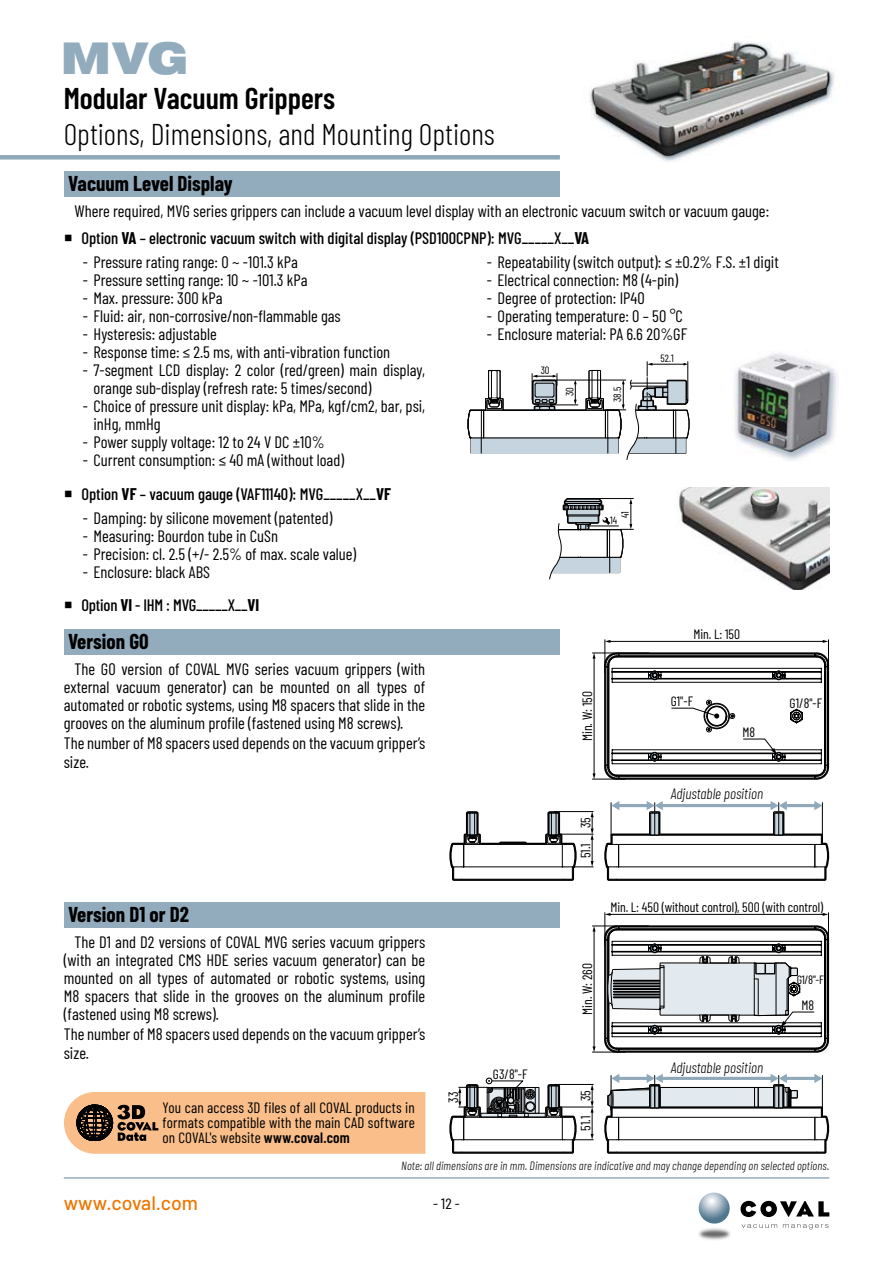
<style>
.page{position:relative;width:893px;height:1263px;background:#fff}
.page>*{position:absolute;margin:0;border:0;box-sizing:border-box;transform-origin:0 0}
.t1{font:900 45px "Pragmatica Ext";color:#92acbe}
.t2{font:300 30px "Barlow Condensed";color:#000}
.t3{font:600 30px "Barlow Condensed";color:#000}
.t4{font:700 21px "Barlow Condensed";color:#000}
.t5{font:500 19.5px "Barlow";color:#ee7601}
.t6{font:16.5px/18px "Barlow Condensed";color:#000}
.t7{font:500 16.5px/32.2px "Barlow Condensed";color:#000}
.t8{font:15px/15px "Barlow Condensed";letter-spacing:.01em;color:#000;text-align:justify}
.t9{font:italic 300 15px "Barlow Condensed";color:#000}
.t10{font:15px "Barlow Condensed";letter-spacing:.01em;color:#000;scale:1.05 1}
.t11{font:13.5px "Barlow Condensed";color:#000}
.t12{font:italic 300 12px "Barlow Condensed";letter-spacing:.015em;color:#000}
.t13{font:12px "Barlow Condensed";color:#000}
.t14{font:10.5px "Barlow Condensed";color:#000}
.s1{font-weight:500}
.s2{font-weight:700}
.s3{font-weight:400}
.s4{font-weight:600}
</style>
<div class="page">
<img style="left:590px;top:41px;width:244px;height:121px">
<hr style="left:64px;top:1177px;width:765px;height:2px;background:#92acbe">
<img style="left:699px;top:1228px;width:31px;height:12px">
<svg style="left:698px;top:1192px;width:32px;height:32px"></svg>
<svg style="left:742px;top:1224px;width:35px;height:4px"></svg>
<svg style="left:783px;top:1224px;width:45px;height:5px"></svg>
<svg style="left:740px;top:1201px;width:89px;height:16px"></svg>
<div style="left:0;top:155px;width:560px;height:5px;background:#8fa8ba"></div>
<div style="left:64px;top:171px;width:495px;height:26px;background:#92acbe"></div>
<div style="left:64px;top:629px;width:495px;height:26px;background:#92acbe"></div>
<div style="left:64px;top:902px;width:495px;height:26px;background:#92acbe"></div>
<img style="left:733px;top:353px;width:104px;height:108px">
<svg style="left:468px;top:362px;width:222px;height:98px"></svg>
<svg style="left:64px;top:1092px;width:361px;height:62px;background:#e7b281"></svg>
<hr style="left:592px;top:779px;width:34px;height:1px;background:#000">
<hr style="left:592px;top:653px;width:57px;height:1px;background:#000">
<hr style="left:594px;top:657px;width:1px;height:117px;background:#000">
<svg style="left:593px;top:773px;width:3px;height:6px"></svg>
<svg style="left:593px;top:653px;width:3px;height:6px"></svg>
<hr style="left:605px;top:639px;width:1px;height:34px;background:#000">
<hr style="left:828px;top:639px;width:1px;height:71px;background:#000">
<hr style="left:609px;top:641px;width:215px;height:1px;background:#000">
<svg style="left:605px;top:640px;width:5px;height:3px"></svg>
<svg style="left:604px;top:801px;width:225px;height:80px"></svg>
<svg style="left:449px;top:811px;width:145px;height:70px"></svg>
<svg style="left:604px;top:652px;width:225px;height:128px"></svg>
<hr style="left:592px;top:1052px;width:34px;height:1px;background:#000">
<hr style="left:592px;top:926px;width:57px;height:1px;background:#000">
<hr style="left:594px;top:930px;width:1px;height:117px;background:#000">
<svg style="left:593px;top:1046px;width:3px;height:6px"></svg>
<svg style="left:593px;top:926px;width:3px;height:5px"></svg>
<hr style="left:605px;top:912px;width:1px;height:34px;background:#000">
<hr style="left:828px;top:912px;width:1px;height:71px;background:#000">
<hr style="left:609px;top:914px;width:215px;height:1px;background:#000">
<svg style="left:605px;top:913px;width:5px;height:3px"></svg>
<svg style="left:604px;top:1074px;width:225px;height:80px"></svg>
<div style="left:486px;top:1077px;width:6px;height:7px;border:1px solid #000;border-radius:50%"></div>
<svg style="left:449px;top:1080px;width:145px;height:74px"></svg>
<svg style="left:604px;top:925px;width:225px;height:128px"></svg>
<img style="left:679px;top:487px;width:150px;height:103px">
<svg style="left:549px;top:498px;width:84px;height:81px"></svg>
<h1 class="t1" style="left:60px;top:29px;width:129px">MVG</h1>
<h2 class="t3" style="left:64px;top:77px;width:273px">Modular Vacuum Grippers</h2>
<h2 class="t2" style="left:64px;top:113px;width:433px">Options, Dimensions, and Mounting Options</h2>
<p class="t4" style="left:68px;top:169px;width:166px">Vacuum Level Display</p>
<p class="t6" style="left:81px;top:196px;width:689px;line-height:27px;text-indent:-7px">Where required, MVG series grippers can include a vacuum level display with an electronic vacuum switch or vacuum gauge:<br><span class="s1">Option</span> <span class="s2">VA</span> <span class="s1">– electronic vacuum switch with digital display (PSD100CPNP): MVG_____X__</span><span class="s2">VA</span></p>
<p class="t6" style="left:83px;top:252px;width:216px">- Pressure rating range: 0 ~ -101.3 kPa</p>
<p class="t6" style="left:83px;top:270px;width:226px">- Pressure setting range: 10 ~ -101.3 kPa</p>
<p class="t6" style="left:83px;top:288px;width:141px">- Max. pressure: 300 kPa</p>
<p class="t6" style="left:83px;top:306px;width:259px">- Fluid: air, non-corrosive/non-flammable gas</p>
<p class="t6" style="left:83px;top:324px;width:135px">- Hysteresis: adjustable</p>
<p class="t6" style="left:83px;top:342px;width:309px">- Response time: ≤ 2.5 ms, with anti-vibration function</p>
<p class="t6" style="left:94px;top:360px;width:333px;text-indent:-11px">- 7-segment LCD display: 2 color (red/green) main display, orange sub-display (refresh rate: 5 times/second)</p>
<p class="t6" style="left:94px;top:396px;width:333px;text-indent:-11px">- Choice of pressure unit display: kPa, MPa, kgf/cm2, bar, psi, inHg, mmHg</p>
<p class="t6" style="left:83px;top:432px;width:243px">- Power supply voltage: 12 to 24 V DC ±10%</p>
<p class="t6" style="left:83px;top:450px;width:263px">- Current consumption: ≤ 40 mA (without load)</p>
<p class="t6" style="left:487px;top:252px;width:293px">- Repeatability (switch output): ≤ ±0.2% F.S. ±1 digit</p>
<p class="t6" style="left:487px;top:270px;width:193px">- Electrical connection: M8 (4-pin)</p>
<p class="t6" style="left:487px;top:288px;width:159px">- Degree of protection: IP40</p>
<p class="t6" style="left:487px;top:306px;width:198px">- Operating temperature: 0 – 50 °C</p>
<p class="t6" style="left:487px;top:324px;width:202px">- Enclosure material: PA 6.6 20%GF</p>
<p class="t14" style="left:661px;top:351px;width:15px">52.1</p>
<p class="t14" style="left:541px;top:363px;width:10px">30</p>
<p class="t14" style="left:610px;top:402px;width:17px;rotate:-90deg">38.5</p>
<p class="t14" style="left:562px;top:396px;width:10px;rotate:-90deg">30</p>
<p class="t7" style="left:81px;top:477px;width:311px">Option <span class="s2">VF</span> – vacuum gauge (VAF11140): MVG_____X__<span class="s2">VF</span></p>
<p class="t6" style="left:83px;top:508px;width:251px">- Damping: by silicone movement (patented)</p>
<p class="t6" style="left:83px;top:526px;width:197px">- Measuring: Bourdon tube in CuSn</p>
<p class="t6" style="left:83px;top:544px;width:275px">- Precision: cl. 2.5 (+/- 2.5% of max. scale value)</p>
<p class="t7" style="left:81px;top:555px;width:179px"><span class="s3">- Enclosure: black ABS<br></span>Option <span class="s2">VI</span> - IHM : MVG_____X__<span class="s2">VI</span></p>
<p class="t4" style="left:68px;top:627px;width:82px">Version G0</p>
<p class="t6" style="left:64px;top:659px;width:363px;text-align:justify;text-indent:11px">The G0 version of COVAL MVG series vacuum grippers (with external vacuum generator) can be mounted on all types of automated or robotic systems, using M8 spacers that slide in the grooves on the aluminum profile (fastened using M8 screws).</p>
<p class="t6" style="left:64px;top:732px;width:363px;line-height:19.8px">The number of M8 spacers used depends on the vacuum gripper’s size.</p>
<p class="t4" style="left:68px;top:900px;width:122px">Version D1 or D2</p>
<p class="t6" style="left:64px;top:932px;width:363px;text-align:justify;text-indent:11px">The D1 and D2 versions of COVAL MVG series vacuum grippers (with an integrated CMS HDE series vacuum generator) can be mounted on all types of automated or robotic systems, using M8 spacers that slide in the grooves on the aluminum profile (fastened using M8 screws).</p>
<p class="t6" style="left:64px;top:1022px;width:363px;line-height:19.8px">The number of M8 spacers used depends on the vacuum gripper’s size.</p>
<p class="t8" style="left:163px;top:1099px;width:254px">You can access 3D files of all COVAL products in formats compatible with the main CAD software on COVAL's website <span class="s4">www.coval.com</span></p>
<p class="t11" style="left:444px;top:1103px;width:13px;rotate:-90deg">33</p>
<p class="t11" style="left:493px;top:1064px;width:36px">G3/8"-F</p>
<p class="t14" style="left:618px;top:518px;width:9px;rotate:-90deg">41</p>
<p class="t14" style="left:610px;top:513px;width:9px">14</p>
<p class="t11" style="left:693px;top:625px;width:48px">Min. L: 150</p>
<p class="t11" style="left:577px;top:741px;width:51px;rotate:-90deg">Min. W: 150</p>
<p class="t11" style="left:671px;top:691px;width:24px">G1"-F</p>
<p class="t11" style="left:742px;top:722px;width:14px">M8</p>
<p class="t11" style="left:790px;top:693px;width:34px">G1/8"-F</p>
<p class="t11" style="left:576px;top:858px;width:42px;rotate:-90deg">51.1 35</p>
<p class="t9" style="left:671px;top:783px;width:94px">Adjustable position</p>
<p class="t11" style="left:610px;top:898px;width:214px">Min. L: 450 (without control), 500 (with control)</p>
<p class="t11" style="left:577px;top:1015px;width:53px;rotate:-90deg">Min. W: 260</p>
<p class="t11" style="left:576px;top:1131px;width:42px;rotate:-90deg">51.1 35</p>
<p class="t9" style="left:671px;top:1056px;width:94px">Adjustable position</p>
<p class="t13" style="left:797px;top:971px;width:29px">G1/8"-F</p>
<p class="t11" style="left:801px;top:995px;width:14px">M8</p>
<p class="t12" style="left:401px;top:1157px;width:429px">Note: all dimensions are in mm. Dimensions are indicative and may change depending on selected options.</p>
<p class="t5" style="left:64px;top:1188px;width:136px">www.coval.com</p>
<p class="t10" style="left:433px;top:1193px;width:27px">- 12 -</p>
</div>
